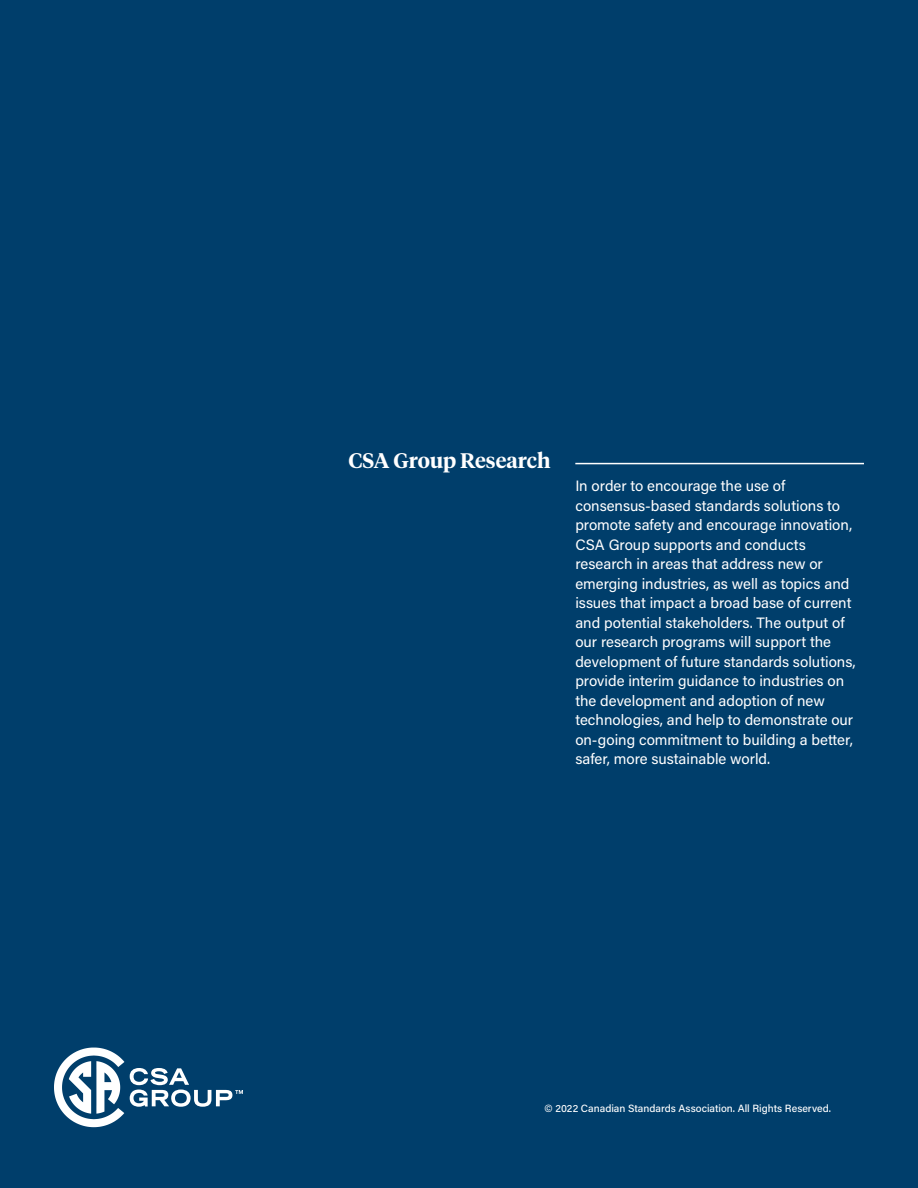
<style>
.page{position:relative;width:918px;height:1188px;background:#003e6b}
.page>*{position:absolute;margin:0;border:0;box-sizing:border-box;transform-origin:0 0}
.t1{font:600 21px "Tiempos Headline";color:#fff}
.Text{font:15px/19.5px "Acumin Pro";color:#fff}
.t2{font:500 10.5px "Acumin Pro";color:#fff}
</style>
<div class="page">
<svg style="left:54px;top:1048px;width:189px;height:79px"></svg>
<hr style="left:575px;top:463px;width:289px;height:1px;background:#fff">
<h2 class="t1" style="left:348px;top:446px;width:204px">CSA Group Research</h2>
<p class="Text" style="left:575px;top:476px;width:282px">In order to encourage the use of consensus-based standards solutions to promote safety and encourage innovation, CSA Group supports and conducts research in areas that address new or emerging industries, as well as topics and issues that impact a broad base of current and potential stakeholders. The output of our research programs will support the development of future standards solutions, provide interim guidance to industries on the development and adoption of new technologies, and help to demonstrate our on-going commitment to building a better, safer, more sustainable world.</p>
<p class="t2" style="left:544px;top:1101px;width:288px">© 2022 Canadian Standards Association. All Rights Reserved.</p>
</div>
